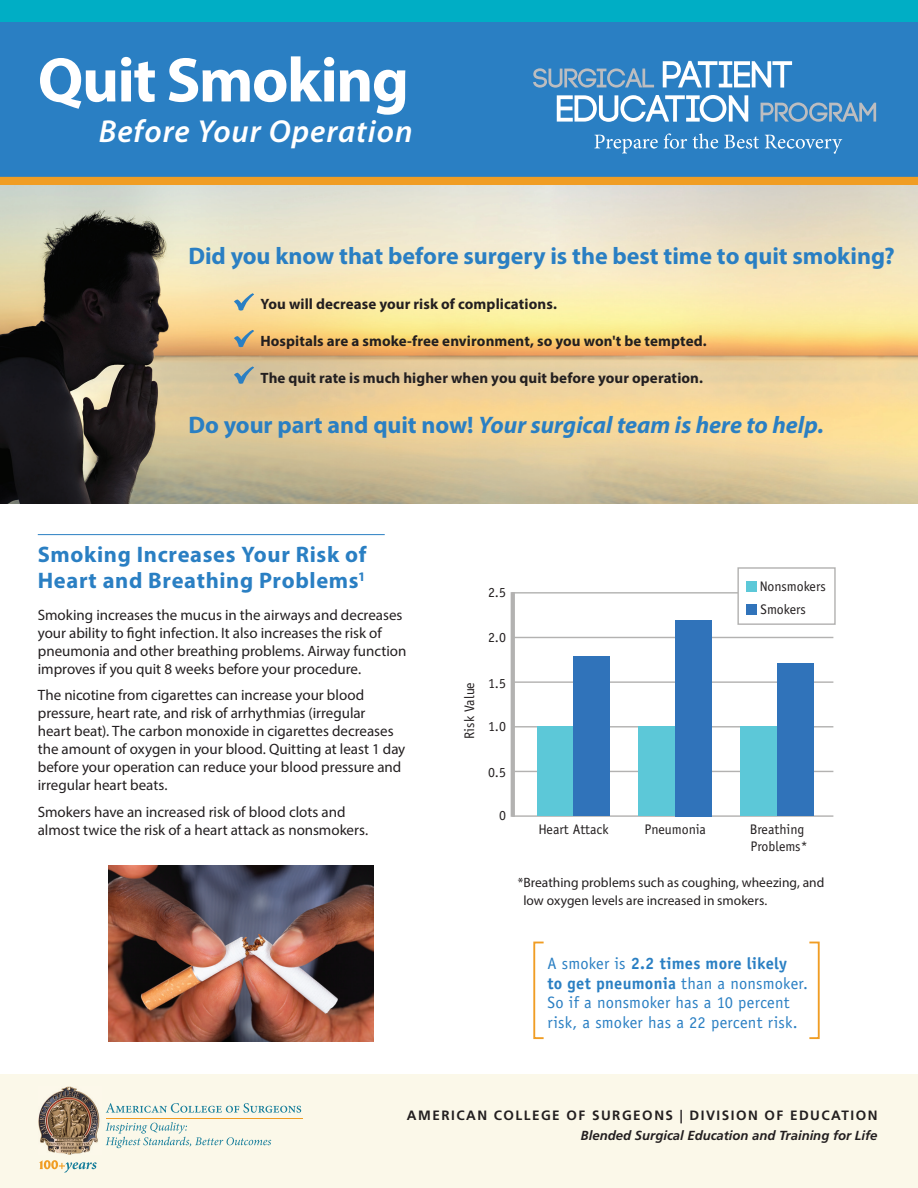
<style>
.page{position:relative;width:918px;height:1188px;background:#fff}
.page>*{position:absolute;margin:0;border:0;box-sizing:border-box;transform-origin:0 0}
.t1{font:700 63.45px "Myriad Pro";letter-spacing:-.025em;color:#fff}
.t2{font:italic 600 31.8px "Myriad Pro";letter-spacing:.03em;color:#fff}
.t3{font:700 24px "Myriad Pro";letter-spacing:-.005em;color:#2a7fc3}
.t4{font:italic 700 24px "Myriad Pro";color:#2a7fc3}
.t5{font:700 22.5px/26.2px "Myriad Pro";letter-spacing:.03em;color:#2a7fc3}
.t6{font:16.5px/19.5px "Officina Sans Std";letter-spacing:.01em;color:#2a7fc3}
.t7{font:15px/18px "Myriad Pro";letter-spacing:-.005em;color:#231f20}
.t8{font:700 15px "Myriad Pro";letter-spacing:.005em;color:#231f20}
.t9{font:13.95px/16.6px "Officina Sans Std";color:#231f20}
.t10{font:13.5px/18px "Myriad Pro";color:#231f20}
.t11{font:700 13.5px "Frutiger LT Std";letter-spacing:.11em;color:#231f20}
.t12{font:italic 700 13.05px "Frutiger LT Std";color:#231f20}
.s1{font-style:normal}
.s2{font-weight:700}
</style>
<div class="page">
<div style="left:0;top:1074px;width:918px;height:114px;background:#fbf8e9"></div>
<div style="left:0;top:0;width:918px;height:181px;background:#2a7fc3"></div>
<div style="left:0;top:177px;width:918px;height:9px;background:#f09d24"></div>
<div style="left:0;top:0;width:918px;height:22px;background:#00aec5"></div>
<img style="left:0;top:186px;width:918px;height:317px">
<img style="left:108px;top:865px;width:266px;height:177px">
<svg style="left:533px;top:68px;width:121px;height:20px"></svg>
<svg style="left:663px;top:61px;width:129px;height:27px"></svg>
<svg style="left:557px;top:95px;width:191px;height:27px"></svg>
<svg style="left:761px;top:102px;width:115px;height:20px"></svg>
<svg style="left:594px;top:135px;width:64px;height:18px"></svg>
<svg style="left:664px;top:133px;width:54px;height:16px"></svg>
<svg style="left:724px;top:135px;width:35px;height:14px"></svg>
<svg style="left:765px;top:135px;width:77px;height:19px"></svg>
<img style="left:38px;top:1086px;width:62px;height:68px">
<hr style="left:106px;top:1118px;width:197px;height:1px;background:#f09d24">
<svg style="left:106px;top:1103px;width:195px;height:10px"></svg>
<svg style="left:106px;top:1122px;width:165px;height:26px"></svg>
<svg style="left:39px;top:1160px;width:58px;height:13px"></svg>
<hr style="left:38px;top:534px;width:347px;height:1px;background:#2a7fc3">
<hr style="left:511px;top:592px;width:4px;height:225px;background:#b3b2b1">
<hr style="left:512px;top:815px;width:321px;height:2px;background:#b3b2b1">
<hr style="left:512px;top:771px;width:321px;height:1px;background:#b3b2b1">
<hr style="left:512px;top:726px;width:321px;height:2px;background:#b3b2b1">
<hr style="left:512px;top:681px;width:321px;height:2px;background:#b3b2b1">
<hr style="left:512px;top:637px;width:321px;height:1px;background:#b3b2b1">
<hr style="left:512px;top:592px;width:321px;height:2px;background:#b3b2b1">
<div style="left:537px;top:727px;width:37px;height:89px;background:#5cc8d8"></div>
<div style="left:574px;top:657px;width:36px;height:159px;background:#3073ba"></div>
<div style="left:639px;top:727px;width:36px;height:89px;background:#5cc8d8"></div>
<div style="left:675px;top:620px;width:37px;height:196px;background:#3073ba"></div>
<div style="left:740px;top:727px;width:37px;height:89px;background:#5cc8d8"></div>
<div style="left:777px;top:664px;width:37px;height:152px;background:#3073ba"></div>
<div style="left:738px;top:568px;width:97px;height:56px;background:#fff"></div>
<div style="left:737px;top:567px;width:99px;height:58px;border:1px solid #b3b2b1"></div>
<div style="left:747px;top:581px;width:10px;height:10px;background:#5cc8d8"></div>
<div style="left:747px;top:604px;width:10px;height:10px;background:#3073ba"></div>
<div style="left:533px;top:942px;width:12px;height:97px;border:2px solid #f09d24"></div>
<div style="left:808px;top:942px;width:12px;height:97px;border:2px solid #f09d24"></div>
<svg style="left:234px;top:293px;width:20px;height:18px"></svg>
<svg style="left:234px;top:330px;width:20px;height:18px"></svg>
<svg style="left:234px;top:366px;width:20px;height:19px"></svg>
<h1 class="t1" style="left:38px;top:39px;width:373px">Quit Smoking</h1>
<h2 class="t2" style="left:99px;top:111px;width:315px">Before Your Operation</h2>
<h3 class="t3" style="left:188px;top:241px;width:708px">Did you know that before surgery is the best time to quit smoking?</h3>
<p class="t8" style="left:260px;top:294px;width:298px">You will decrease your risk of complications.</p>
<p class="t8" style="left:260px;top:331px;width:448px">Hospitals are a smoke-free environment, so you won't be tempted.</p>
<p class="t8" style="left:260px;top:368px;width:444px">The quit rate is much higher when you quit before your operation.</p>
<h3 class="t4" style="left:188px;top:410px;width:637px"><span class="s1">Do your part and quit now!</span> Your surgical team is here to help.</h3>
<h3 class="t5" style="left:38px;top:541px;width:330px">Smoking Increases Your Risk of<br>Heart and Breathing Problems<sup>1</sup></h3>
<p class="t7" style="left:38px;top:605px;width:370px">Smoking increases the mucus in the airways and decreases your ability to fight infection. It also increases the risk of pneumonia and other breathing problems. Airway function improves if you quit 8 weeks before your procedure.</p>
<p class="t7" style="left:38px;top:686px;width:369px">The nicotine from cigarettes can increase your blood pressure, heart rate, and risk of arrhythmias (irregular<br>heart beat). The carbon monoxide in cigarettes decreases the amount of oxygen in your blood. Quitting at least 1 day before your operation can reduce your blood pressure and irregular heart beats.</p>
<p class="t7" style="left:38px;top:803px;width:332px">Smokers have an increased risk of blood clots and almost twice the risk of a heart attack as nonsmokers.</p>
<p class="t9" style="left:499px;top:807px;width:8px">0</p>
<p class="t9" style="left:488px;top:584px;width:20px">2.5</p>
<p class="t9" style="left:760px;top:575px;width:67px;line-height:22.8px">Nonsmokers<br>Smokers</p>
<p class="t9" style="left:488px;top:629px;width:20px">2.0</p>
<p class="t9" style="left:488px;top:675px;width:20px">1.5</p>
<p class="t9" style="left:461px;top:739px;width:58px;rotate:-90deg">Risk Value</p>
<p class="t9" style="left:488px;top:718px;width:20px">1.0</p>
<p class="t9" style="left:488px;top:764px;width:20px">0.5</p>
<p class="t9" style="left:538px;top:821px;width:72px">Heart Attack</p>
<p class="t9" style="left:645px;top:821px;width:63px">Pneumonia</p>
<p class="t9" style="left:750px;top:821px;width:59px">Breathing<br>Problems*</p>
<p class="t10" style="left:523px;top:873px;width:303px;text-indent:-6px">*Breathing problems such as coughing, wheezing, and low oxygen levels are increased in smokers.</p>
<p class="t6" style="left:547px;top:954px;width:262px">A smoker is <span class="s2">2.2 times more likely<br>to get pneumonia</span> than a nonsmoker.<br>So if a nonsmoker has a 10 percent risk, a smoker has a 22 percent risk.</p>
<p class="t11" style="left:407px;top:1108px;width:472px">AMERICAN COLLEGE OF SURGEONS | DIVISION OF EDUCATION</p>
<p class="t12" style="left:581px;top:1128px;width:298px">Blended Surgical Education and Training for Life</p>
</div>
